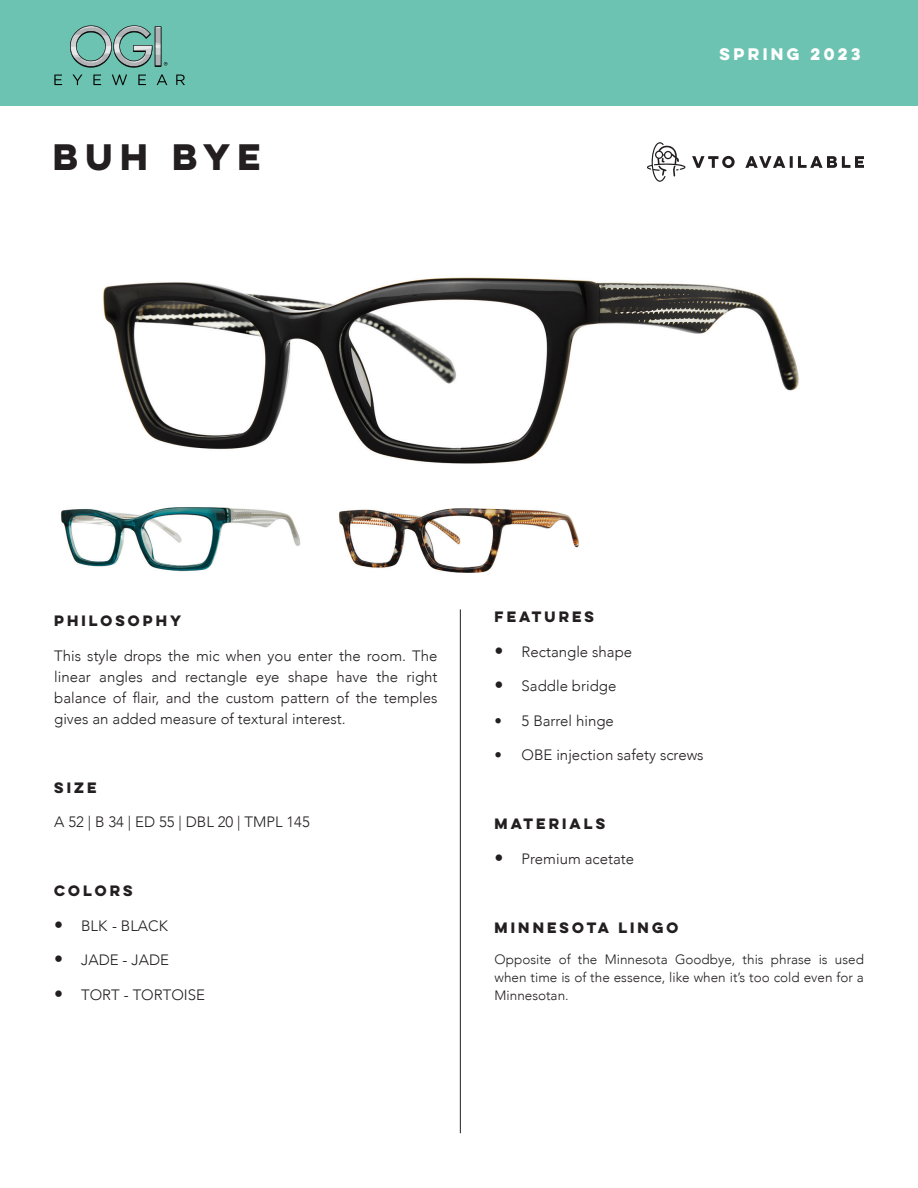
<style>
.page{position:relative;width:918px;height:1188px;background:#fff}
.page>*{position:absolute;margin:0;border:0;box-sizing:border-box;transform-origin:0 0}
.t1{font:700 33px "Lulo Clean One";color:#231f20}
.t2{font:300 15px/21px "Avenir";color:#231f20;text-align:justify}
.t3{font:700 15px "Lulo Clean One";color:#fff}
.t4{font:300 13.5px/18px "Avenir";color:#231f20;text-align:justify}
.t5{font:700 13.5px "Lulo Clean One";color:#231f20}
.s1{font-weight:400;font-size:18px}
</style>
<div class="page">
<hr style="left:460px;top:609px;width:1px;height:524px;background:#231f20">
<div style="left:0;top:0;width:918px;height:106px;background:#6dc3b1"></div>
<svg style="left:112px;top:75px;width:15px;height:10px"></svg>
<svg style="left:176px;top:75px;width:9px;height:10px"></svg>
<svg style="left:93px;top:75px;width:8px;height:10px"></svg>
<svg style="left:138px;top:75px;width:8px;height:10px"></svg>
<svg style="left:54px;top:75px;width:8px;height:10px"></svg>
<svg style="left:157px;top:74px;width:10px;height:11px"></svg>
<svg style="left:73px;top:75px;width:9px;height:10px"></svg>
<svg style="left:70px;top:25px;width:97px;height:43px"></svg>
<svg style="left:647px;top:142px;width:39px;height:40px"></svg>
<svg style="left:692px;top:156px;width:172px;height:12px"></svg>
<img style="left:103px;top:277px;width:696px;height:187px">
<img style="left:60px;top:507px;width:241px;height:65px">
<img style="left:338px;top:508px;width:241px;height:64px">
<p class="t1" style="left:53px;top:132px;width:217px">BUH BYE</p>
<p class="t3" style="left:719px;top:42px;width:146px">SPRING 2023</p>
<p class="t5" style="left:54px;top:610px;width:132px">PHILOSOPHY</p>
<p class="t2" style="left:54px;top:645px;width:385px">This style drops the mic when you enter the room. The linear angles and rectangle eye shape have the right balance of flair, and the custom pattern of the temples gives an added measure of textural interest.</p>
<p class="t5" style="left:54px;top:777px;width:47px">SIZE</p>
<p class="t2" style="left:54px;top:812px;width:257px">A 52 | B 34 | ED 55 | DBL 20 | TMPL 145</p>
<p class="t5" style="left:54px;top:880px;width:83px">COLORS</p>
<p class="t2" style="left:54px;top:915px;width:115px"><span class="s1">•</span> BLK - BLACK</p>
<p class="t2" style="left:54px;top:950px;width:116px"><span class="s1">•</span> JADE - JADE</p>
<p class="t2" style="left:54px;top:984px;width:152px"><span class="s1">•</span> TORT - TORTOISE</p>
<p class="t5" style="left:495px;top:607px;width:104px">FEATURES</p>
<p class="t2" style="left:495px;top:641px;width:139px"><span class="s1">•</span> Rectangle shape</p>
<p class="t2" style="left:495px;top:676px;width:123px"><span class="s1">•</span> Saddle bridge</p>
<p class="t2" style="left:495px;top:710px;width:121px">• 5 Barrel hinge</p>
<p class="t2" style="left:495px;top:745px;width:211px">• OBE injection safety screws</p>
<p class="t5" style="left:495px;top:814px;width:115px">MATERIALS</p>
<p class="t2" style="left:495px;top:848px;width:141px"><span class="s1">•</span> Premium acetate</p>
<p class="t5" style="left:495px;top:917px;width:188px">MINNESOTA LINGO</p>
<p class="t4" style="left:495px;top:951px;width:371px">Opposite of the Minnesota Goodbye, this phrase is used when time is of the essence, like when it’s too cold even for a Minnesotan.</p>
</div>
